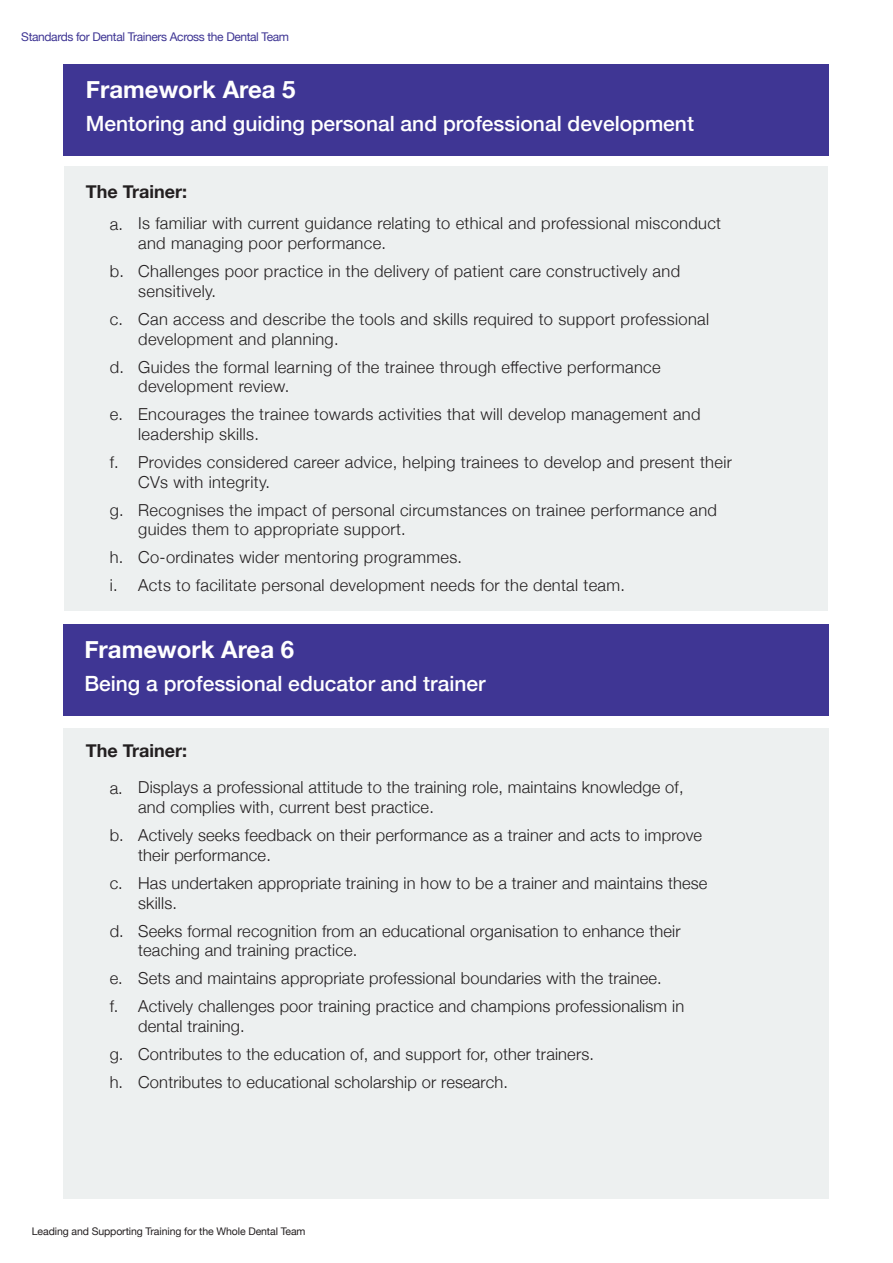
<style>
.page{position:relative;width:893px;height:1263px;background:#fff}
.page>*{position:absolute;margin:0;border:0;box-sizing:border-box;transform-origin:0 0}
.t1{font:700 24px "Helvetica Neue";color:#fff}
.t2{font:500 21px "Helvetica Neue";color:#fff}
.t3{font:700 18px "Helvetica Neue";color:#231f20}
.t4{font:300 16.5px/19.8px "Helvetica Neue";letter-spacing:.02em;color:#231f20}
.t5{font:12px "Helvetica Neue";letter-spacing:-.03em;color:#3f3694}
.t6{font:10.5px "Helvetica Neue";letter-spacing:-.01em;color:#231f20}
</style>
<div class="page">
<div style="left:64px;top:166px;width:764px;height:445px;background:#edf0f0"></div>
<div style="left:64px;top:728px;width:765px;height:471px;background:#edf0f0"></div>
<div style="left:64px;top:64px;width:765px;height:92px;background:#3f3694"></div>
<div style="left:64px;top:624px;width:765px;height:92px;background:#3f3694"></div>
<p class="t5" style="left:21px;top:28px;width:269px">Standards for Dental Trainers Across the Dental Team</p>
<h1 class="t1" style="left:86px;top:70px;width:211px">Framework Area 5</h1>
<p class="t2" style="left:86px;top:106px;width:610px">Mentoring and guiding personal and professional development</p>
<p class="t3" style="left:86px;top:177px;width:103px">The Trainer:</p>
<p class="t4" style="left:110px;top:213px;width:15px">a.</p>
<p class="t4" style="left:110px;top:260px;width:16px">b.</p>
<p class="t4" style="left:110px;top:308px;width:15px">c.</p>
<p class="t4" style="left:110px;top:356px;width:16px">d.</p>
<p class="t4" style="left:110px;top:403px;width:15px">e.</p>
<p class="t4" style="left:110px;top:451px;width:11px">f.</p>
<p class="t4" style="left:110px;top:499px;width:16px">g.</p>
<p class="t4" style="left:110px;top:542px;width:15px;line-height:27.9px">h. i.</p>
<p class="t4" style="left:138px;top:212px;width:584px">Is familiar with current guidance relating to ethical and professional misconduct and managing poor performance.</p>
<p class="t4" style="left:138px;top:260px;width:543px">Challenges poor practice in the delivery of patient care constructively and sensitively.</p>
<p class="t4" style="left:138px;top:308px;width:572px">Can access and describe the tools and skills required to support professional development and planning.</p>
<p class="t4" style="left:138px;top:355px;width:524px">Guides the formal learning of the trainee through effective performance development review.</p>
<p class="t4" style="left:138px;top:403px;width:564px">Encourages the trainee towards activities that will develop management and leadership skills.</p>
<p class="t4" style="left:138px;top:451px;width:595px">Provides considered career advice, helping trainees to develop and present their<br>CVs with integrity.</p>
<p class="t4" style="left:138px;top:499px;width:580px">Recognises the impact of personal circumstances on trainee performance and guides them to appropriate support.</p>
<p class="t4" style="left:138px;top:542px;width:488px;line-height:27.9px">Co-ordinates wider mentoring programmes.<br>Acts to facilitate personal development needs for the dental team.</p>
<h1 class="t1" style="left:84px;top:631px;width:211px">Framework Area 6</h1>
<p class="t2" style="left:84px;top:667px;width:403px">Being a professional educator and trainer</p>
<p class="t3" style="left:86px;top:737px;width:103px">The Trainer:</p>
<p class="t4" style="left:110px;top:776px;width:15px">a.</p>
<p class="t4" style="left:110px;top:824px;width:16px">b.</p>
<p class="t4" style="left:110px;top:872px;width:15px">c.</p>
<p class="t4" style="left:110px;top:920px;width:16px">d.</p>
<p class="t4" style="left:110px;top:963px;width:15px;line-height:27.9px">e. f.</p>
<p class="t4" style="left:110px;top:1039px;width:15px;line-height:27.9px">g. h.</p>
<p class="t4" style="left:138px;top:776px;width:547px">Displays a professional attitude to the training role, maintains knowledge of, and complies with, current best practice.</p>
<p class="t4" style="left:138px;top:824px;width:565px">Actively seeks feedback on their performance as a trainer and acts to improve their performance.</p>
<p class="t4" style="left:138px;top:872px;width:571px">Has undertaken appropriate training in how to be a trainer and maintains these skills.</p>
<p class="t4" style="left:138px;top:919px;width:544px">Seeks formal recognition from an educational organisation to enhance their teaching and training practice.</p>
<p class="t4" style="left:138px;top:963px;width:548px;line-height:27.9px">Sets and maintains appropriate professional boundaries with the trainee.<br>Actively challenges poor training practice and champions professionalism in</p>
<p class="t4" style="left:138px;top:1011px;width:457px;line-height:27.9px">dental training.<br>Contributes to the education of, and support for, other trainers.<br>Contributes to educational scholarship or research.</p>
<p class="t6" style="left:32px;top:1224px;width:275px">Leading and Supporting Training for the Whole Dental Team</p>
</div>
